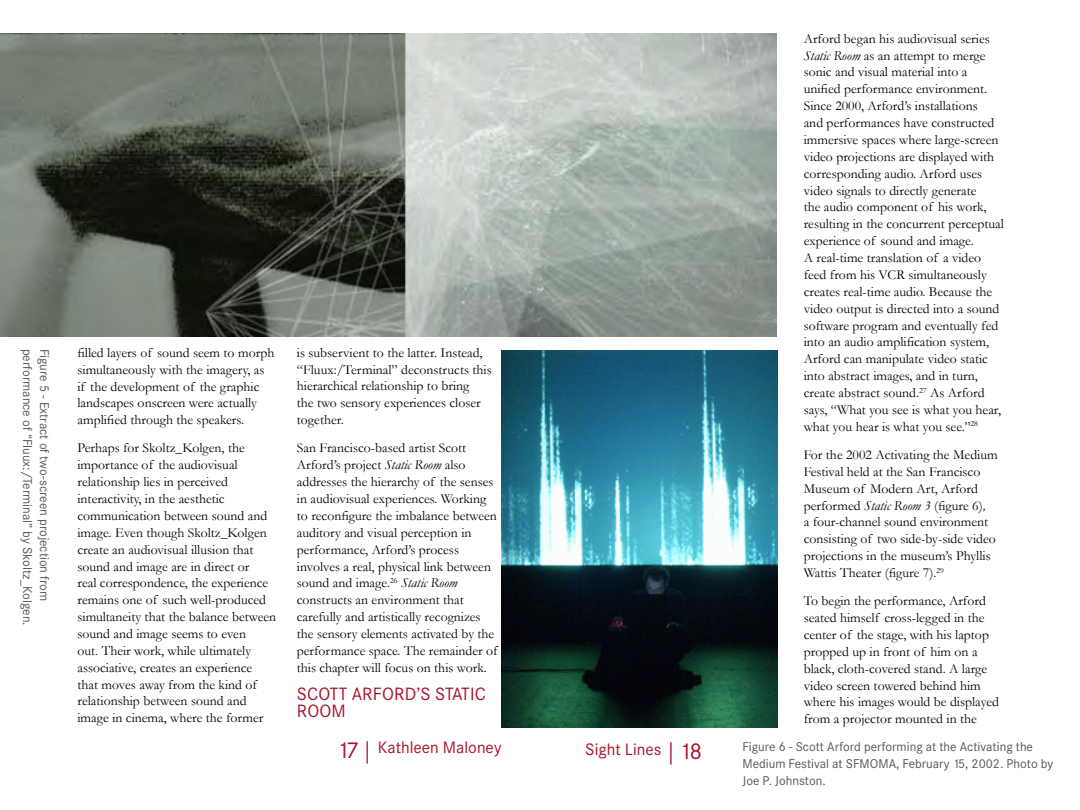
<style>
.page{position:relative;width:1080px;height:810px;background:#fff}
.page>*{position:absolute;margin:0;border:0;box-sizing:border-box;transform-origin:0 0}
.t1{font:22.5px "Corporate SBQ";color:#a9122a}
.t2{font:17.5px/16.9px "Corporate SBQ";letter-spacing:.01em;color:#a9122a}
.t3{font:16.25px "Corporate SBQ";color:#a9122a}
.t4{font:13.75px/16.9px "Garamond";color:#000}
.t5{font:12.5px/16.9px "Corporate SBQ";color:#565656}
.s1{font-style:italic}
</style>
<div class="page">
<img style="left:0;top:34px;width:776px;height:303px">
<img style="left:501px;top:350px;width:277px;height:377px">
<p class="t5" style="left:36px;top:348px;width:279px;rotate:90deg">performance of “Fluux:/Terminal” by Skoltz_Kolgen.</p>
<p class="t5" style="left:53px;top:348px;width:254px;rotate:90deg">Figure 5 - Extract of two-screen projection from</p>
<p class="t4" style="left:78px;top:344px;width:198px">filled layers of sound seem to morph simultaneously with the imagery, as if the development of the graphic landscapes onscreen were actually amplified through the speakers.</p>
<p class="t4" style="left:78px;top:439px;width:200px">Perhaps for Skoltz_Kolgen, the importance of the audiovisual relationship lies in perceived interactivity, in the aesthetic communication between sound and image. Even though Skoltz_Kolgen create an audiovisual illusion that sound and image are in direct or<br>real correspondence, the experience remains one of such well-produced simultaneity that the balance between sound and image seems to even<br>out. Their work, while ultimately associative, creates an experience that moves away from the kind of relationship between sound and image in cinema, where the former</p>
<p class="t4" style="left:297px;top:344px;width:196px">is subservient to the latter. Instead, “Fluux:/Terminal” deconstructs this hierarchical relationship to bring<br>the two sensory experiences closer together.</p>
<p class="t4" style="left:297px;top:439px;width:202px">San Francisco-based artist Scott Arford’s project <span class="s1">Static Room</span> also addresses the hierarchy of the senses in audiovisual experiences. Working to reconfigure the imbalance between auditory and visual perception in performance, Arford’s process involves a real, physical link between sound and image.<sup>26</sup> <span class="s1">Static Room </span>constructs an environment that carefully and artistically recognizes the sensory elements activated by the performance space. The remainder of this chapter will focus on this work.</p>
<p class="t2" style="left:297px;top:686px;width:191px">SCOTT ARFORD’S STATIC<br>ROOM</p>
<h1 class="t1" style="left:337px;top:737px;width:35px">17 |</h1>
<h1 class="t1" style="left:669px;top:738px;width:35px">| 18</h1>
<p class="t3" style="left:378px;top:738px;width:125px">Kathleen Maloney</p>
<p class="t3" style="left:585px;top:740px;width:78px">Sight Lines</p>
<p class="t4" style="left:804px;top:30px;width:202px">Arford began his audiovisual series <span class="s1">Static Room</span> as an attempt to merge sonic and visual material into a unified performance environment.<br>Since 2000, Arford’s installations<br>and performances have constructed immersive spaces where large-screen video projections are displayed with corresponding audio. Arford uses video signals to directly generate<br>the audio component of his work, resulting in the concurrent perceptual experience of sound and image.<br>A real-time translation of a video feed from his VCR simultaneously creates real-time audio. Because the video output is directed into a sound software program and eventually fed into an audio amplification system, Arford can manipulate video static into abstract images, and in turn, create abstract sound.<sup>27</sup> As Arford says, “What you see is what you hear, what you hear is what you see.”<sup>28</sup></p>
<p class="t4" style="left:804px;top:446px;width:195px">For the 2002 Activating the Medium Festival held at the San Francisco Museum of Modern Art, Arford performed <span class="s1">Static Room 3</span> (figure 6)<span class="s1">,<br></span>a four-channel sound environment consisting of two side-by-side video projections in the museum’s Phyllis Wattis Theater (figure 7).<sup>29</sup></p>
<p class="t4" style="left:804px;top:592px;width:197px">To begin the performance, Arford seated himself cross-legged in the center of the stage, with his laptop propped up in front of him on a black, cloth-covered stand. A large video screen towered behind him where his images would be displayed from a projector mounted in the</p>
<p class="t5" style="left:742px;top:738px;width:312px">Figure 6 - Scott Arford performing at the Activating the<br>Medium Festival at SFMOMA, February 15, 2002. Photo by<br>Joe P. Johnston.</p>
</div>
